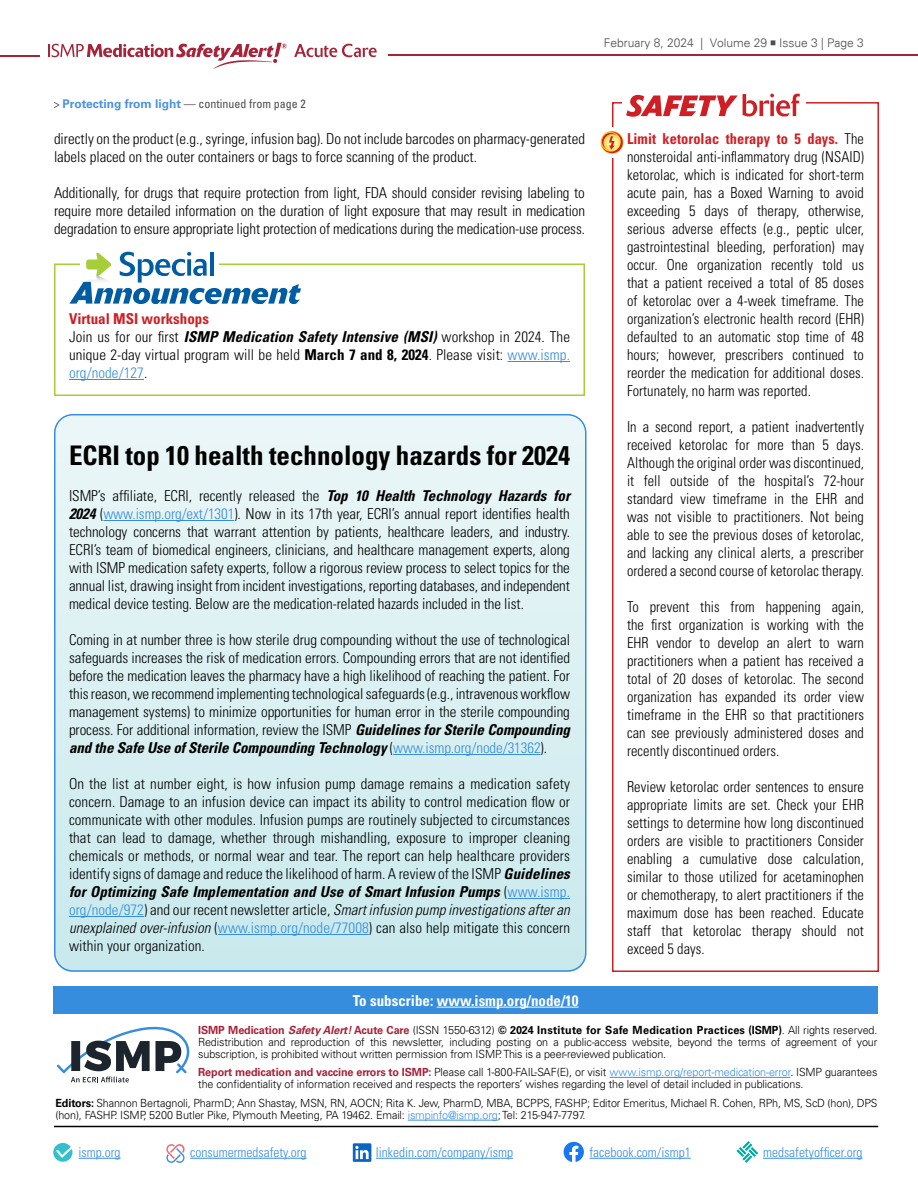
<style>
.page{position:relative;width:918px;height:1188px;background:#fff}
.page>*{position:absolute;margin:0;border:0;box-sizing:border-box;transform-origin:0 0}
.t1{font:700 condensed 27px "Univers LT Std";color:#000}
.t2{font:300 condensed 15px/18px "Univers LT Std";letter-spacing:.005em;color:#000;text-align:justify}
.t3{font:300 condensed 15px/18px "Univers LT Std";letter-spacing:.005em;color:#000;text-align:justify;scale:.96 1}
.t4{font:700 condensed 15px "Univers LT Std";color:#fff}
.t5{font:300 condensed 13.5px "Univers LT Std";color:#368ddd}
.t6{font:condensed 12px "Univers LT Std";color:#4d4d4f}
.t7{font:300 12px "Univers";color:#4d4d4f}
.t8{font:300 11.25px/12px "Univers LT Std";letter-spacing:-.01em;color:#000;scale:.96 1}
.s1{font-weight:700;font-stretch:normal;color:#4b93df}
.s2{font-weight:700;color:#cf1f25}
.s3{font-weight:700;font-style:italic}
.s4{font-weight:700}
.s5{color:#368ddd}
.s6{font-style:italic}
.s7{font-family:"Minion Pro";font-weight:400;font-size:16.5px}
.s8{font-weight:700;color:#a7233a}
.s9{font-weight:700;font-style:italic;color:#a7233a}
</style>
<div class="page">
<hr style="left:388px;top:55px;width:530px;height:1px;background:#a7233a">
<hr style="left:0;top:55px;width:40px;height:2px;background:#a7233a">
<svg style="left:294px;top:44px;width:83px;height:13px"></svg>
<svg style="left:49px;top:43px;width:238px;height:26px"></svg>
<div style="left:612px;top:102px;width:267px;height:870px;border:2px solid #cf1f25"></div>
<hr style="left:508px;top:361px;width:62px;height:1px;background:#368ddd">
<hr style="left:69px;top:379px;width:75px;height:1px;background:#368ddd">
<div style="left:54px;top:264px;width:531px;height:132px;border:2px solid #a6ce39"></div>
<hr style="left:54px;top:1126px;width:824px;height:1px;background:#000">
<svg style="left:736px;top:1141px;width:22px;height:22px"></svg>
<hr style="left:763px;top:1158px;width:100px;height:1px;background:#368ddd">
<hr style="left:590px;top:1158px;width:101px;height:1px;background:#368ddd">
<svg style="left:564px;top:1142px;width:20px;height:20px"></svg>
<hr style="left:376px;top:1158px;width:137px;height:1px;background:#368ddd">
<svg style="left:353px;top:1143px;width:18px;height:19px"></svg>
<hr style="left:190px;top:1158px;width:117px;height:1px;background:#368ddd">
<svg style="left:166px;top:1144px;width:19px;height:19px"></svg>
<svg style="left:53px;top:1143px;width:19px;height:19px"></svg>
<hr style="left:79px;top:1158px;width:42px;height:1px;background:#368ddd">
<div style="left:53px;top:987px;width:825px;height:27px;background:#368ddd"></div>
<hr style="left:437px;top:1007px;width:142px;height:1px;background:#fff">
<svg style="left:57px;top:1026px;width:133px;height:56px"></svg>
<hr style="left:609px;top:1077px;width:181px;height:1px;background:#368ddd">
<hr style="left:408px;top:1120px;width:90px;height:1px;background:#368ddd">
<svg style="left:55px;top:416px;width:531px;height:556px;background:#daeff2"></svg>
<hr style="left:103px;top:520px;width:131px;height:1px;background:#368ddd">
<hr style="left:393px;top:754px;width:148px;height:1px;background:#368ddd">
<hr style="left:508px;top:898px;width:62px;height:1px;background:#368ddd">
<hr style="left:69px;top:916px;width:75px;height:1px;background:#368ddd">
<hr style="left:218px;top:934px;width:151px;height:1px;background:#368ddd">
<div style="left:54px;top:414px;width:532px;height:558px;border:2px solid #368ddd;border-radius:18px"></div>
<div style="left:622px;top:90px;width:183px;height:29px;background:#fff"></div>
<svg style="left:626px;top:94px;width:174px;height:23px"></svg>
<div style="left:599px;top:127px;width:26px;height:31px;background:#fff"></div>
<svg style="left:601px;top:131px;width:23px;height:23px"></svg>
<svg style="left:602px;top:132px;width:21px;height:21px"></svg>
<svg style="left:69px;top:252px;width:232px;height:52px"></svg>
<p class="t6" style="left:54px;top:96px;width:253px">&gt; <span class="s1">Protecting from light</span> — continued from page 2</p>
<p class="t2" style="left:54px;top:130px;width:533px">directly on the product (e.g., syringe, infusion bag). Do not include barcodes on pharmacy-generated labels placed on the outer containers or bags to force scanning of the product.</p>
<p class="t2" style="left:54px;top:184px;width:533px">Additionally, for drugs that require protection from light, FDA should consider revising labeling to require more detailed information on the duration of light exposure that may result in medication degradation to ensure appropriate light protection of medications during the medication-use process.</p>
<p class="t2" style="left:69px;top:310px;width:503px;text-align:left"><span class="s2">Virtual MSI workshops<br></span>Join us for our first <span class="s3">ISMP Medication Safety Intensive (MSI)</span> workshop in 2024. The unique 2-day virtual program will be held <span class="s4">March 7 and 8, 2024</span>. Please visit: <span class="s5">www.ismp. org/node/127</span>.</p>
<h1 class="t1" style="left:69px;top:439px;width:503px">ECRI top 10 health technology hazards for 2024</h1>
<p class="t2" style="left:69px;top:487px;width:503px">ISMP’s affiliate, ECRI, recently released the <span class="s3">Top 10 Health Technology Hazards for 2024</span> (<span class="s5">www.ismp.org/ext/1301</span>). Now in its 17th year, ECRI’s annual report identifies health technology concerns that warrant attention by patients, healthcare leaders, and industry.<br>ECRI’s team of biomedical engineers, clinicians, and healthcare management experts, along with ISMP medication safety experts, follow a rigorous review process to select topics for the annual list, drawing insight from incident investigations, reporting databases, and independent medical device testing. Below are the medication-related hazards included in the list.</p>
<p class="t2" style="left:69px;top:631px;width:503px">Coming in at number three is how sterile drug compounding without the use of technological safeguards increases the risk of medication errors. Compounding errors that are not identified before the medication leaves the pharmacy have a high likelihood of reaching the patient. For this reason, we recommend implementing technological safeguards (e.g., intravenous workflow management systems) to minimize opportunities for human error in the sterile compounding process. For additional information, review the ISMP <span class="s3">Guidelines for Sterile Compounding and the Safe Use of Sterile Compounding Technology</span> (<span class="s5">www.ismp.org/node/31362</span>).</p>
<p class="t2" style="left:69px;top:775px;width:503px">On the list at number eight, is how infusion pump damage remains a medication safety concern. Damage to an infusion device can impact its ability to control medication flow or communicate with other modules. Infusion pumps are routinely subjected to circumstances that can lead to damage, whether through mishandling, exposure to improper cleaning chemicals or methods, or normal wear and tear. The report can help healthcare providers identify signs of damage and reduce the likelihood of harm. A review of the ISMP <span class="s3">Guidelines for Optimizing Safe Implementation and Use of Smart Infusion Pumps</span> (<span class="s5">www.ismp. org/node/972</span>) and our recent newsletter article, <span class="s6">Smart infusion pump investigations after an unexplained over-infusion</span> (<span class="s5">www.ismp.org/node/77008</span>) can also help mitigate this concern within your organization.</p>
<p class="t7" style="left:604px;top:35px;width:262px">February 8, 2024 | Volume 29 <span class="s7">■</span> Issue 3 | Page 3</p>
<p class="t3" style="left:627px;top:130px;width:248px"><span class="s2">Limit ketorolac therapy to 5 days.</span> The nonsteroidal anti-inflammatory drug (NSAID) ketorolac, which is indicated for short-term acute pain, has a Boxed Warning to avoid exceeding 5 days of therapy, otherwise, serious adverse effects (e.g., peptic ulcer, gastrointestinal bleeding, perforation) may occur. One organization recently told us that a patient received a total of 85 doses of ketorolac over a 4-week timeframe. The organization’s electronic health record (EHR) defaulted to an automatic stop time of 48 hours; however, prescribers continued to reorder the medication for additional doses.<br>Fortunately, no harm was reported.</p>
<p class="t3" style="left:627px;top:418px;width:248px">In a second report, a patient inadvertently received ketorolac for more than 5 days.<br>Although the original order was discontinued, it fell outside of the hospital’s 72-hour standard view timeframe in the EHR and was not visible to practitioners. Not being able to see the previous doses of ketorolac, and lacking any clinical alerts, a prescriber ordered a second course of ketorolac therapy.</p>
<p class="t3" style="left:627px;top:598px;width:248px">To prevent this from happening again, the first organization is working with the EHR vendor to develop an alert to warn practitioners when a patient has received a total of 20 doses of ketorolac. The second organization has expanded its order view timeframe in the EHR so that practitioners can see previously administered doses and recently discontinued orders.</p>
<p class="t3" style="left:627px;top:778px;width:248px">Review ketorolac order sentences to ensure appropriate limits are set. Check your EHR settings to determine how long discontinued orders are visible to practitioners Consider enabling a cumulative dose calculation, similar to those utilized for acetaminophen or chemotherapy, to alert practitioners if the maximum dose has been reached. Educate staff that ketorolac therapy should not exceed 5 days.</p>
<p class="t4" style="left:353px;top:991px;width:227px">To subscribe: www.ismp.org/node/10</p>
<p class="t8" style="left:198px;top:1024px;width:709px;text-align:justify"><span class="s8">ISMP Medication</span> <span class="s9">Safety Alert!</span> <span class="s8">Acute Care</span> (ISSN 1550-6312) <span class="s4">© 2024 Institute for Safe Medication Practices (ISMP)</span>. All rights reserved.<br>Redistribution and reproduction of this newsletter, including posting on a public-access website, beyond the terms of agreement of your subscription, is prohibited without written permission from ISMP. This is a peer-reviewed publication.</p>
<p class="t8" style="left:198px;top:1066px;width:709px"><span class="s8">Report medication and vaccine errors to ISMP:</span> Please call 1-800-FAIL-SAF(E), or visit <span class="s5">www.ismp.org/report-medication-error</span>. ISMP guarantees the confidentiality of information received and respects the reporters’ wishes regarding the level of detail included in publications.</p>
<p class="t8" style="left:56px;top:1097px;width:858px"><span class="s4">Editors:</span> Shannon Bertagnoli, PharmD; Ann Shastay, MSN, RN, AOCN; Rita K. Jew, PharmD, MBA, BCPPS, FASHP; Editor Emeritus, Michael R. Cohen, RPh, MS, ScD (hon), DPS (hon), FASHP. ISMP, 5200 Butler Pike, Plymouth Meeting, PA 19462. Email: <span class="s5">ismpinfo@ismp.org</span>; Tel: 215-947-7797.</p>
<p class="t5" style="left:79px;top:1144px;width:43px">ismp.org</p>
<p class="t5" style="left:190px;top:1144px;width:118px">consumermedsafety.org</p>
<p class="t5" style="left:376px;top:1144px;width:139px">linkedin.com/company/ismp</p>
<p class="t5" style="left:590px;top:1144px;width:103px">facebook.com/ismp1</p>
<p class="t5" style="left:763px;top:1144px;width:101px">medsafetyofficer.org</p>
</div>
